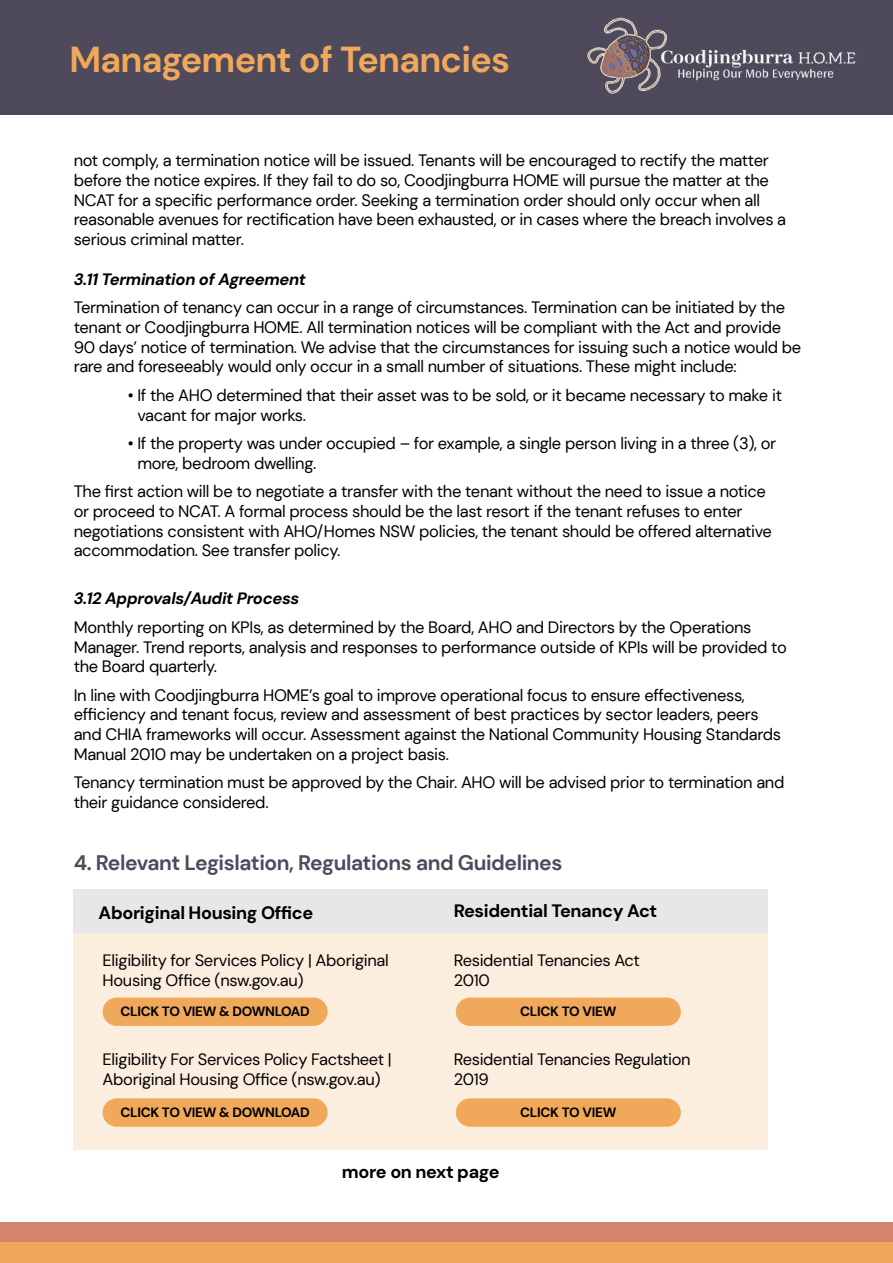
<style>
.page{position:relative;width:893px;height:1263px;background:#fff}
.page>*{position:absolute;margin:0;border:0;box-sizing:border-box;transform-origin:0 0}
.t1{font:700 36px "DM Sans";letter-spacing:-.02em;color:#f0a85b}
.t2{font:700 21px "DM Sans";letter-spacing:-.02em;color:#4e4a5b}
.t3{font:700 18px "DM Sans 18 pt";letter-spacing:-.02em;color:#000}
.t4{font:16.5px/19.8px "DM Sans";letter-spacing:-.02em;color:#000}
.t5{font:16.5px/19.8px "DM Sans 18 pt";letter-spacing:-.02em;color:#000}
.t6{font:italic 700 16.5px "DM Sans";letter-spacing:-.02em;color:#000}
.t7{font:700 13.5px "DM Sans 18 pt";letter-spacing:-.02em;color:#000}
</style>
<div class="page">
<div style="left:74px;top:889px;width:694px;height:44px;background:#e6e7e8"></div>
<div style="left:74px;top:933px;width:694px;height:217px;background:#fceede"></div>
<div style="left:0;top:1223px;width:893px;height:20px;background:#d3846e"></div>
<div style="left:0;top:0;width:893px;height:115px;background:#4e4a5b"></div>
<div style="left:0;top:1242px;width:893px;height:21px;background:#f0a85b"></div>
<img style="left:587px;top:17px;width:270px;height:77px">
<div style="left:456px;top:997px;width:225px;height:29px;background:#f0a85b;border-radius:14px"></div>
<div style="left:456px;top:1098px;width:225px;height:29px;background:#f0a85b;border-radius:14px"></div>
<div style="left:103px;top:997px;width:225px;height:29px;background:#f0a85b;border-radius:14px"></div>
<div style="left:103px;top:1098px;width:225px;height:29px;background:#f0a85b;border-radius:14px"></div>
<h1 class="t1" style="left:69px;top:37px;width:442px">Management of Tenancies</h1>
<p class="t4" style="left:74px;top:150px;width:714px">not comply, a termination notice will be issued. Tenants will be encouraged to rectify the matter before the notice expires. If they fail to do so, Coodjingburra HOME will pursue the matter at the NCAT for a specific performance order. Seeking a termination order should only occur when all reasonable avenues for rectification have been exhausted, or in cases where the breach involves a serious criminal matter.</p>
<p class="t6" style="left:74px;top:268px;width:234px">3.11 Termination of Agreement</p>
<p class="t4" style="left:74px;top:297px;width:729px">Termination of tenancy can occur in a range of circumstances. Termination can be initiated by the tenant or Coodjingburra HOME. All termination notices will be compliant with the Act and provide 90 days’ notice of termination. We advise that the circumstances for issuing such a notice would be rare and foreseeably would only occur in a small number of situations. These might include:</p>
<p class="t4" style="left:137px;top:385px;width:646px;text-indent:-10px">• If the AHO determined that their asset was to be sold, or it became necessary to make it vacant for major works.</p>
<p class="t4" style="left:137px;top:433px;width:640px;text-indent:-10px">• If the property was under occupied – for example, a single person living in a three (3), or more, bedroom dwelling.</p>
<p class="t4" style="left:74px;top:481px;width:700px">The first action will be to negotiate a transfer with the tenant without the need to issue a notice or proceed to NCAT. A formal process should be the last resort if the tenant refuses to enter negotiations consistent with AHO/Homes NSW policies, the tenant should be offered alternative accommodation. See transfer policy.</p>
<p class="t6" style="left:74px;top:588px;width:227px">3.12 Approvals/Audit Process</p>
<p class="t4" style="left:74px;top:617px;width:714px">Monthly reporting on KPIs, as determined by the Board, AHO and Directors by the Operations<br>Manager. Trend reports, analysis and responses to performance outside of KPIs will be provided to the Board quarterly.</p>
<p class="t4" style="left:74px;top:685px;width:709px">In line with Coodjingburra HOME’s goal to improve operational focus to ensure effectiveness, efficiency and tenant focus, review and assessment of best practices by sector leaders, peers and CHIA frameworks will occur. Assessment against the National Community Housing Standards Manual 2010 may be undertaken on a project basis.</p>
<p class="t4" style="left:74px;top:773px;width:712px">Tenancy termination must be approved by the Chair. AHO will be advised prior to termination and their guidance considered.</p>
<p class="t2" style="left:74px;top:849px;width:490px">4. Relevant Legislation, Regulations and Guidelines</p>
<p class="t3" style="left:99px;top:901px;width:216px">Aboriginal Housing Office</p>
<p class="t3" style="left:454px;top:899px;width:205px">Residential Tenancy Act</p>
<p class="t5" style="left:454px;top:950px;width:188px">Residential Tenancies Act<br>2010</p>
<p class="t5" style="left:103px;top:950px;width:288px">Eligibility for Services Policy | Aboriginal<br>Housing Office (nsw.gov.au)</p>
<p class="t7" style="left:120px;top:1003px;width:191px">CLICK TO VIEW &amp; DOWNLOAD</p>
<p class="t7" style="left:520px;top:1003px;width:98px">CLICK TO VIEW</p>
<p class="t5" style="left:103px;top:1050px;width:291px">Eligibility For Services Policy Factsheet |<br>Aboriginal Housing Office (nsw.gov.au)</p>
<p class="t5" style="left:454px;top:1050px;width:239px">Residential Tenancies Regulation<br>2019</p>
<p class="t7" style="left:120px;top:1104px;width:191px">CLICK TO VIEW &amp; DOWNLOAD</p>
<p class="t7" style="left:520px;top:1104px;width:98px">CLICK TO VIEW</p>
<p class="t3" style="left:342px;top:1160px;width:159px">more on next page</p>
</div>
